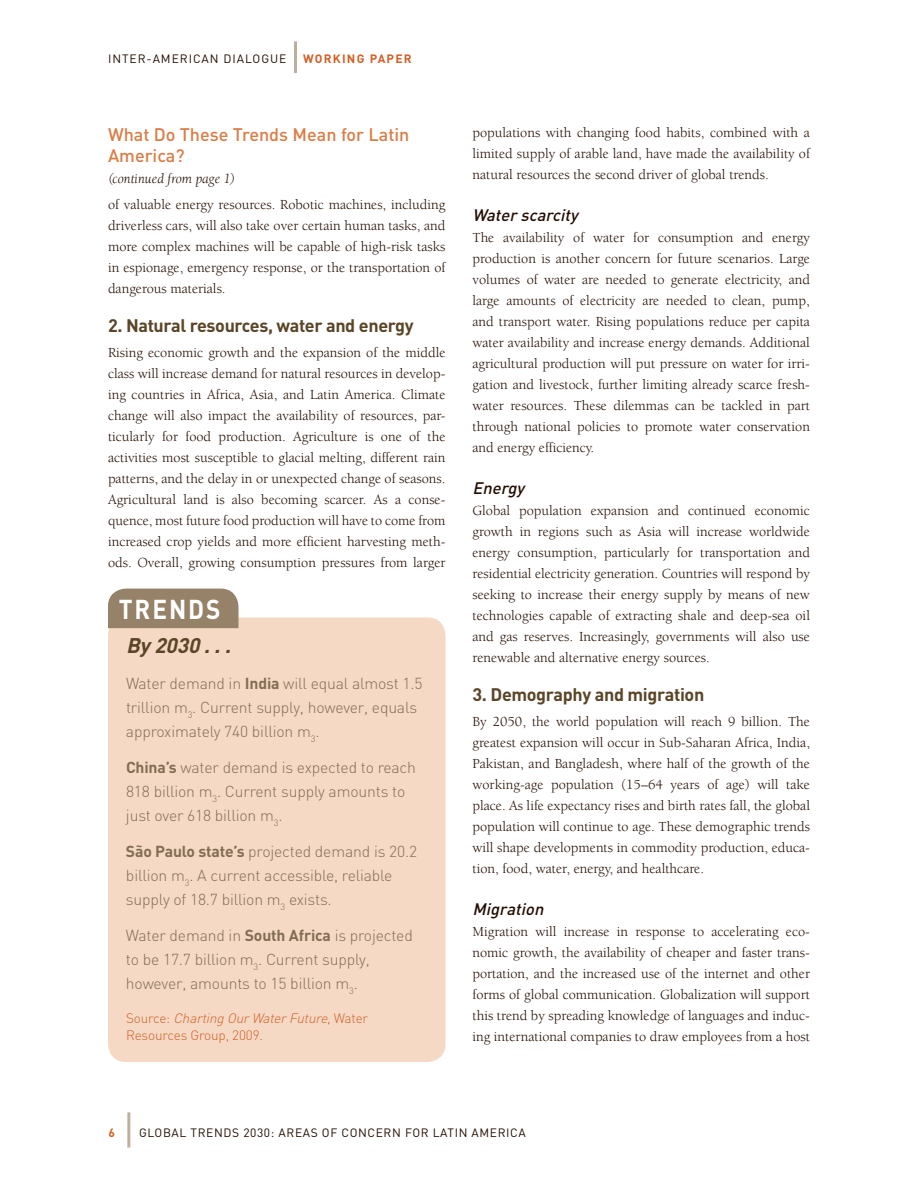
<style>
.page{position:relative;width:918px;height:1188px;background:#fff}
.page>*{position:absolute;margin:0;border:0;box-sizing:border-box;transform-origin:0 0}
.t1{font:700 27px "DIN";color:#fff;scale:.9 1}
.t2{font:italic 700 21px "DIN";color:#5a4527}
.t3{font:700 18px "DIN";letter-spacing:-.02em;color:#5a4527}
.t4{font:500 18px/21px "DIN";color:#db7c46}
.t5{font:italic 500 16.5px "DIN";color:#230d02}
.t6{font:300 15.75px/24px "DIN";letter-spacing:-.01em;color:#826d52}
.t7{font:14.25px/21px "Berkeley";color:#230d02;text-align:justify}
.t8{font:italic 14.25px "Berkeley";color:#230d02}
.t9{font:300 13.5px/16.5px "DIN";letter-spacing:-.01em;color:#d35f27}
.t10{font:12px "DIN";letter-spacing:.05em;color:#230d02}
.t11{font:12px "DIN";letter-spacing:.08em;color:#230d02}
.t12{font:700 12px "DIN";letter-spacing:.1em;color:#d35f27}
.s1{font-weight:700}
.s2{font-style:italic}
</style>
<div class="page">
<hr style="left:127px;top:1112px;width:3px;height:35px;background:#beaf9c">
<hr style="left:294px;top:41px;width:3px;height:32px;background:#beaf9c">
<div style="left:108px;top:617px;width:338px;height:445px;background:#f5d9c5;border-radius:18px"></div>
<div style="left:108px;top:589px;width:130px;height:39px;background:#958269"></div>
<p class="t11" style="left:108px;top:51px;width:180px">INTER-AMERICAN DIALOGUE</p>
<p class="t12" style="left:303px;top:51px;width:110px">Working Paper</p>
<p class="t4" style="left:108px;top:123px;width:303px">What Do These Trends Mean for Latin<br>America?</p>
<p class="t8" style="left:108px;top:171px;width:129px">(continued from page 1)</p>
<p class="t7" style="left:108px;top:194px;width:339px">of valuable energy resources. Robotic machines, including driverless cars, will also take over certain human tasks, and more complex machines will be capable of high-risk tasks in espionage, emergency response, or the transportation of dangerous materials.</p>
<p class="t3" style="left:108px;top:313px;width:307px">2. Natural resources, water and energy</p>
<p class="t7" style="left:108px;top:342px;width:339px">Rising economic growth and the expansion of the middle class will increase demand for natural resources in develop&shy;ing countries in Africa, Asia, and Latin America. Climate change will also impact the availability of resources, par&shy;ticularly for food production. Agriculture is one of the activities most susceptible to glacial melting, different rain patterns, and the delay in or unexpected change of seasons.<br>Agricultural land is also becoming scarcer. As a conse&shy;quence, most future food production will have to come from increased crop yields and more efficient harvesting meth&shy;ods. Overall, growing consumption pressures from larger</p>
<h1 class="t1" style="left:119px;top:592px;width:37px">TRENDS</h1>
<h2 class="t2" style="left:126px;top:632px;width:112px">By 2030 ...</h2>
<p class="t6" style="left:126px;top:671px;width:298px">Water demand in <span class="s1">India</span> will equal almost 1.5 trillion m<sub>3</sub>. Current supply, however, equals approximately 740 billion m<sub>3</sub>.</p>
<p class="t6" style="left:126px;top:755px;width:291px"><span class="s1">China’s</span> water demand is expected to reach<br>818 billion m<sub>3</sub>. Current supply amounts to just over 618 billion m<sub>3</sub>.</p>
<p class="t6" style="left:126px;top:839px;width:293px"><span class="s1">São Paulo state’s</span> projected demand is 20.2 billion m<sub>3</sub>. A current accessible, reliable supply of 18.7 billion m<sub>3</sub> exists.</p>
<p class="t6" style="left:126px;top:923px;width:288px">Water demand in <span class="s1">South Africa</span> is projected to be 17.7 billion m<sub>3</sub>. Current supply, however, amounts to 15 billion m<sub>3</sub>.</p>
<p class="t9" style="left:126px;top:1010px;width:244px">S o u rc e : <span class="s2">Charting OurWaterFuture</span>, Wa t e r<br>Resources Group, 2009.</p>
<p class="t7" style="left:473px;top:122px;width:339px">populations with changing food habits, combined with a limited supply of arable land, have made the availability of natural resources the second driver of global trends.</p>
<p class="t5" style="left:472px;top:204px;width:111px">Water scarcity</p>
<p class="t7" style="left:472px;top:227px;width:339px">The availability of water for consumption and energy production is another concern for future scenarios. Large volumes of water are needed to generate electricity, and large amounts of electricity are needed to clean, pump, and transport water. Rising populations reduce per capita water availability and increase energy demands. Additional agricultural production will put pressure on water for irri&shy;gation and livestock, further limiting already scarce fresh&shy;water resources. These dilemmas can be tackled in part through national policies to promote water conservation and energy efficiency.</p>
<p class="t5" style="left:472px;top:477px;width:57px">Energy</p>
<p class="t7" style="left:472px;top:500px;width:339px">Global population expansion and continued economic growth in regions such as Asia will increase worldwide energy consumption, particularly for transportation and residential electricity generation. Countries will respond by seeking to increase their energy supply by means of new technologies capable of extracting shale and deep-sea oil and gas reserves. Increasingly, governments will also use renewable and alternative energy sources.</p>
<p class="t3" style="left:472px;top:682px;width:233px">3. Demography and migration</p>
<p class="t7" style="left:472px;top:711px;width:339px">By 2050, the world population will reach 9 billion. The greatest expansion will occur in Sub-Saharan Africa, India, Pakistan, and Bangladesh, where half of the growth of the working-age population (15–64 years of age) will take place. As life expectancy rises and birth rates fall, the global population will continue to age. These demographic trends will shape developments in commodity production, educa&shy;tion, food, water, energy, and healthcare.</p>
<p class="t5" style="left:472px;top:899px;width:77px">Migration</p>
<p class="t7" style="left:472px;top:921px;width:339px">Migration will increase in response to accelerating eco&shy;nomic growth, the availability of cheaper and faster trans&shy;portation, and the increased use of the internet and other forms of global communication. Globalization will support this trend by spreading knowledge of languages and induc&shy;ing international companies to draw employees from a host</p>
<p class="t12" style="left:108px;top:1125px;width:8px">6</p>
<p class="t10" style="left:139px;top:1125px;width:388px">GLOBAL TRENDS 2030: AREAS OF CONCERN FOR LATIN AMERICA</p>
</div>
